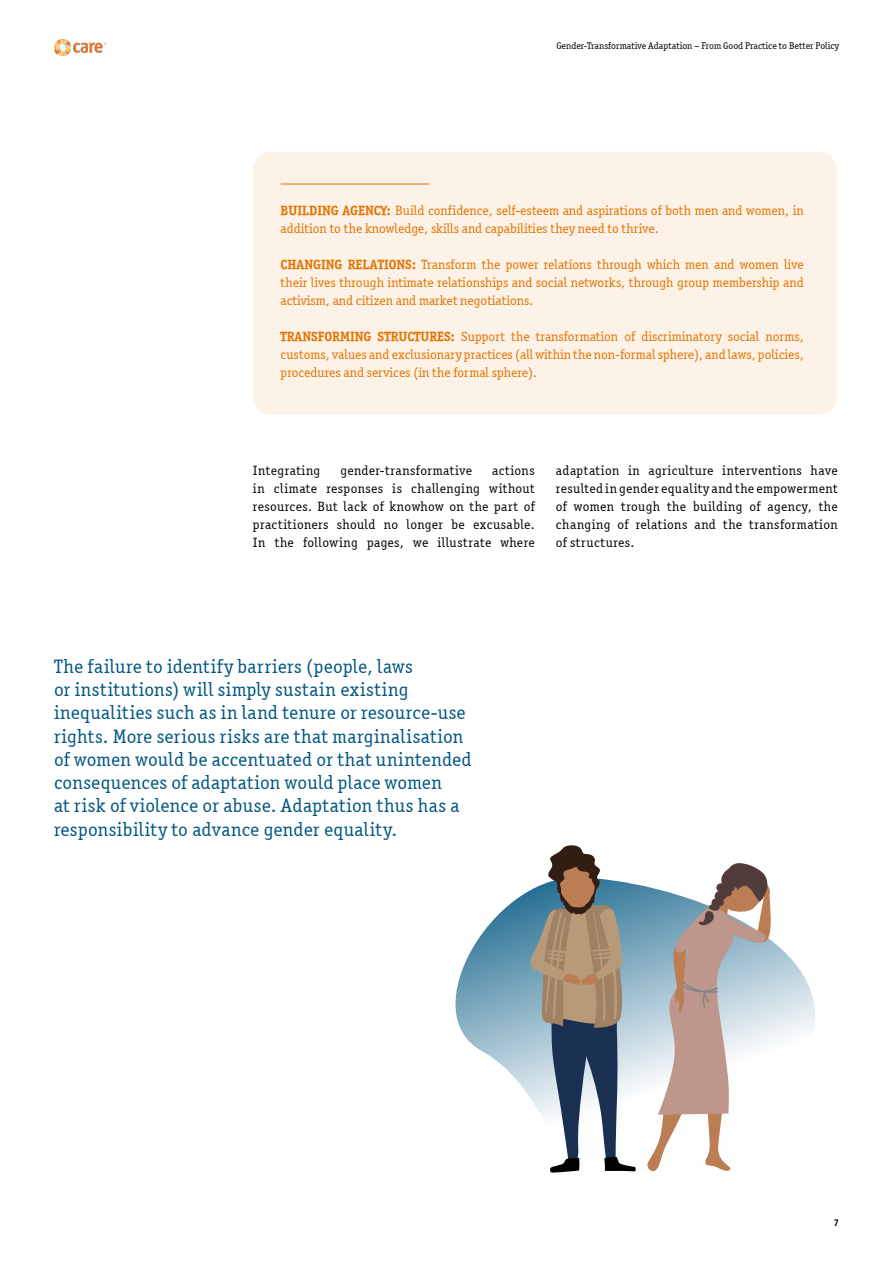
<style>
.page{position:relative;width:893px;height:1263px;background:#fff}
.page>*{position:absolute;margin:0;border:0;box-sizing:border-box;transform-origin:0 0}
.t1{font:19.5px/23.2px "Officina Serif ITCTT Book";letter-spacing:.02em;color:#005680}
.t2{font:13.5px/18px "Officina Serif ITCTT Book";color:#e27300;text-align:justify}
.t3{font:13.5px/18px "Officina Serif ITCTT Book";letter-spacing:.035em;color:#000;text-align:justify}
.t4{font:9.75px "Officina Serif ITCTT Book";color:#000}
.t5{font:9.75px "Officina Serif ITCTT Bold";color:#000}
.s1{font-family:"Officina Serif ITCTT Bold"}
</style>
<div class="page">
<img style="left:54px;top:39px;width:51px;height:17px">
<div style="left:253px;top:152px;width:584px;height:263px;background:#fdf2e7;border-radius:18px"></div>
<svg style="left:455px;top:884px;width:360px;height:212px"></svg>
<svg style="left:647px;top:863px;width:124px;height:309px"></svg>
<svg style="left:529px;top:845px;width:107px;height:328px"></svg>
<hr style="left:281px;top:184px;width:148px;height:1px;background:#e27300">
<p class="t4" style="left:556px;top:40px;width:284px">Gender-Transformative Adaptation – From Good Practice to Better Policy</p>
<p class="t2" style="left:281px;top:202px;width:525px"><span class="s1">BUILDING AGENCY:</span> Build confidence, self-esteem and aspirations of both men and women, in addition to the knowledge, skills and capabilities they need to thrive.</p>
<p class="t2" style="left:281px;top:256px;width:524px"><span class="s1">CHANGING RELATIONS:</span> Transform the power relations through which men and women live their lives through intimate relationships and social networks, through group membership and activism, and citizen and market negotiations.</p>
<p class="t2" style="left:281px;top:328px;width:525px"><span class="s1">TRANSFORMING STRUCTURES:</span> Support the transformation of discriminatory social norms, customs, values and exclusionary practices (all within the non-formal sphere), and laws, policies, procedures and services (in the formal sphere).</p>
<p class="t3" style="left:253px;top:461px;width:69px">Integrating</p>
<p class="t3" style="left:340px;top:461px;width:133px">gender-transformative</p>
<p class="t3" style="left:253px;top:461px;width:283px;text-indent:239px">actions in climate responses is challenging without resources. But lack of knowhow on the part of practitioners should no longer be excusable.<br>In the following pages, we illustrate where</p>
<p class="t3" style="left:556px;top:461px;width:283px">adaptation in agriculture interventions have resulted in gender equality and the empowerment of women trough the building of agency, the changing of relations and the transformation of structures.</p>
<p class="t1" style="left:54px;top:655px;width:419px">The failure to identify barriers (people, laws<br>or institutions) will simply sustain existing inequalities such as in land tenure or resource-use rights. More serious risks are that marginalisation of women would be accentuated or that unintended consequences of adaptation would place women<br>at risk of violence or abuse. Adaptation thus has a responsibility to advance gender equality.</p>
<p class="t5" style="left:834px;top:1216px;width:7px">7</p>
</div>
